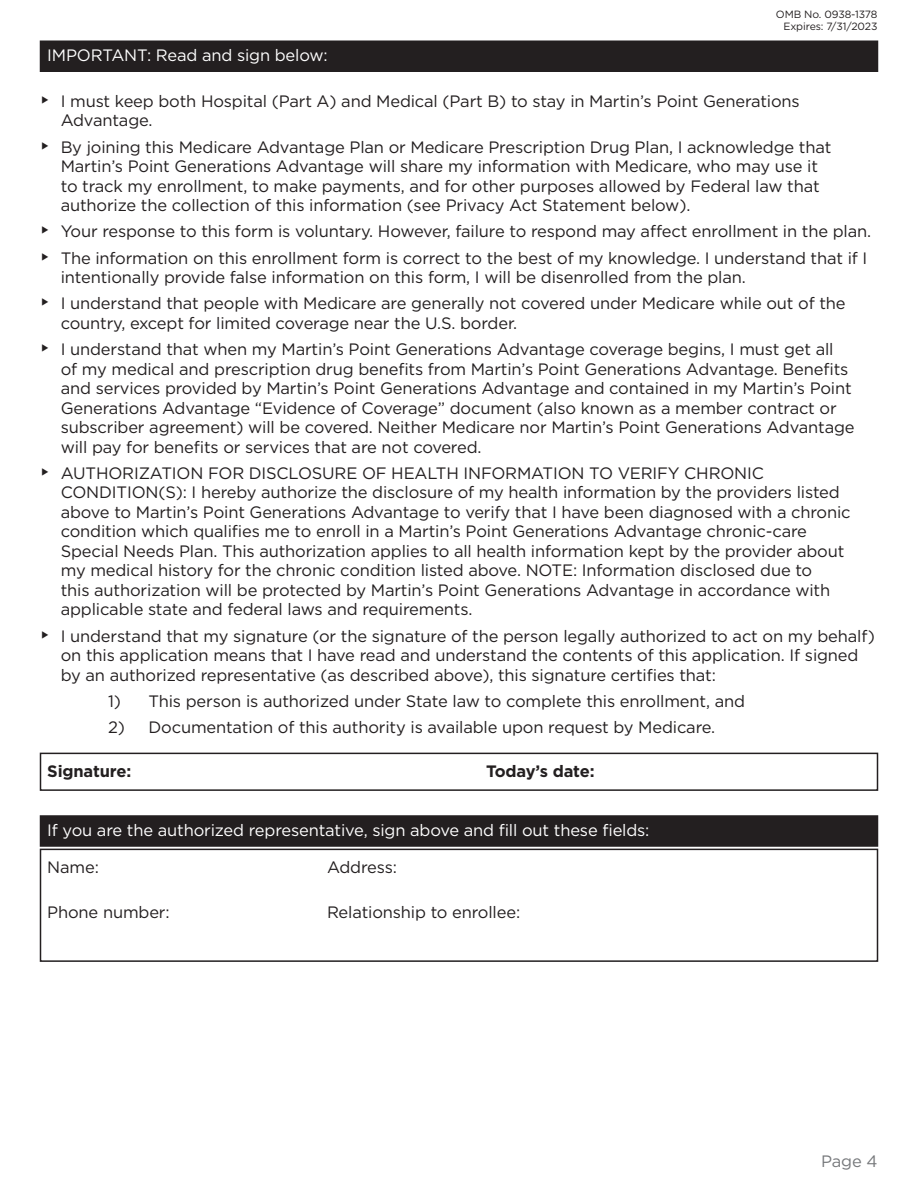
<style>
.page{position:relative;width:918px;height:1188px;background:#fff}
.page>*{position:absolute;margin:0;border:0;box-sizing:border-box;transform-origin:0 0}
.t1{font:16.5px/19.5px "Gotham";letter-spacing:-.01em;color:#231f20}
.t2{font:16.5px "Gotham";letter-spacing:-.01em;color:#fff}
.t3{font:700 16.5px "Gotham";letter-spacing:-.01em;color:#231f20}
.t4{font:16.5px "Gotham";color:#76787b}
.t5{font:10.5px/12px "Gotham";letter-spacing:-.01em;color:#231f20;text-align:right}
.s1{font-family:"Arquitectura";font-size:25.5px}
</style>
<div class="page">
<div style="left:40px;top:41px;width:838px;height:30px;background:#231f20"></div>
<div style="left:40px;top:40px;width:838px;height:32px;border:2px solid #231f20"></div>
<div style="left:40px;top:753px;width:838px;height:38px;border:2px solid #231f20"></div>
<div style="left:40px;top:816px;width:838px;height:30px;background:#231f20"></div>
<div style="left:40px;top:815px;width:838px;height:32px;border:2px solid #231f20"></div>
<div style="left:40px;top:849px;width:838px;height:113px;border:2px solid #231f20"></div>
<p class="t5" style="left:776px;top:9px;width:103px">OMB No. 0938-1378<br>Expires: 7/31/2023</p>
<p class="t2" style="left:47px;top:45px;width:282px">IMPORTANT: Read and sign below:</p>
<p class="t1" style="left:61px;top:91px;width:741px;text-indent:-20px"><span class="s1">•</span> I must keep both Hospital (Part A) and Medical (Part B) to stay in Martin’s Point Generations<br>Advantage.</p>
<p class="t1" style="left:61px;top:137px;width:772px;text-indent:-20px"><span class="s1">•</span> By joining this Medicare Advantage Plan or Medicare Prescription Drug Plan, I acknowledge that Martin’s Point Generations Advantage will share my information with Medicare, who may use it to track my enrollment, to make payments, and for other purposes allowed by Federal law that authorize the collection of this information (see Privacy Act Statement below).</p>
<p class="t1" style="left:40px;top:222px;width:832px"><span class="s1">•</span> Your response to this form is voluntary. However, failure to respond may affect enrollment in the plan.</p>
<p class="t1" style="left:61px;top:248px;width:808px;text-indent:-20px"><span class="s1">•</span> The information on this enrollment form is correct to the best of my knowledge. I understand that if I intentionally provide false information on this form, I will be disenrolled from the plan.</p>
<p class="t1" style="left:61px;top:294px;width:786px;text-indent:-20px"><span class="s1">•</span> I understand that people with Medicare are generally not covered under Medicare while out of the country, except for limited coverage near the U.S. border.</p>
<p class="t1" style="left:61px;top:339px;width:795px;text-indent:-20px"><span class="s1">•</span> I understand that when my Martin’s Point Generations Advantage coverage begins, I must get all<br>of my medical and prescription drug benefits from Martin’s Point Generations Advantage. Benefits and services provided by Martin’s Point Generations Advantage and contained in my Martin’s Point Generations Advantage “Evidence of Coverage” document (also known as a member contract or subscriber agreement) will be covered. Neither Medicare nor Martin’s Point Generations Advantage will pay for benefits or services that are not covered.</p>
<p class="t1" style="left:61px;top:463px;width:792px;text-indent:-20px"><span class="s1">•</span> AUTHORIZATION FOR DISCLOSURE OF HEALTH INFORMATION TO VERIFY CHRONIC CONDITION(S): I hereby authorize the disclosure of my health information by the providers listed above to Martin’s Point Generations Advantage to verify that I have been diagnosed with a chronic condition which qualifies me to enroll in a Martin’s Point Generations Advantage chronic-care Special Needs Plan. This authorization applies to all health information kept by the provider about my medical history for the chronic condition listed above. NOTE: Information disclosed due to<br>this authorization will be protected by Martin’s Point Generations Advantage in accordance with applicable state and federal laws and requirements.</p>
<p class="t1" style="left:61px;top:626px;width:816px;text-indent:-20px"><span class="s1">•</span> I understand that my signature (or the signature of the person legally authorized to act on my behalf) on this application means that I have read and understand the contents of this application. If signed by an authorized representative (as described above), this signature certifies that:</p>
<p class="t1" style="left:108px;top:691px;width:639px">1) This person is authorized under State law to complete this enrollment, and</p>
<p class="t1" style="left:108px;top:717px;width:609px">2) Documentation of this authority is available upon request by Medicare.</p>
<p class="t3" style="left:47px;top:760px;width:85px">Signature:</p>
<p class="t3" style="left:486px;top:760px;width:110px">Today’s date:</p>
<p class="t2" style="left:47px;top:820px;width:604px">If you are the authorized representative, sign above and fill out these fields:</p>
<p class="t1" style="left:47px;top:857px;width:53px">Name:</p>
<p class="t1" style="left:327px;top:857px;width:71px">Address:</p>
<p class="t1" style="left:47px;top:902px;width:124px">Phone number:</p>
<p class="t1" style="left:327px;top:902px;width:195px">Relationship to enrollee:</p>
<p class="t4" style="left:821px;top:1151px;width:58px">Page 4</p>
</div>
